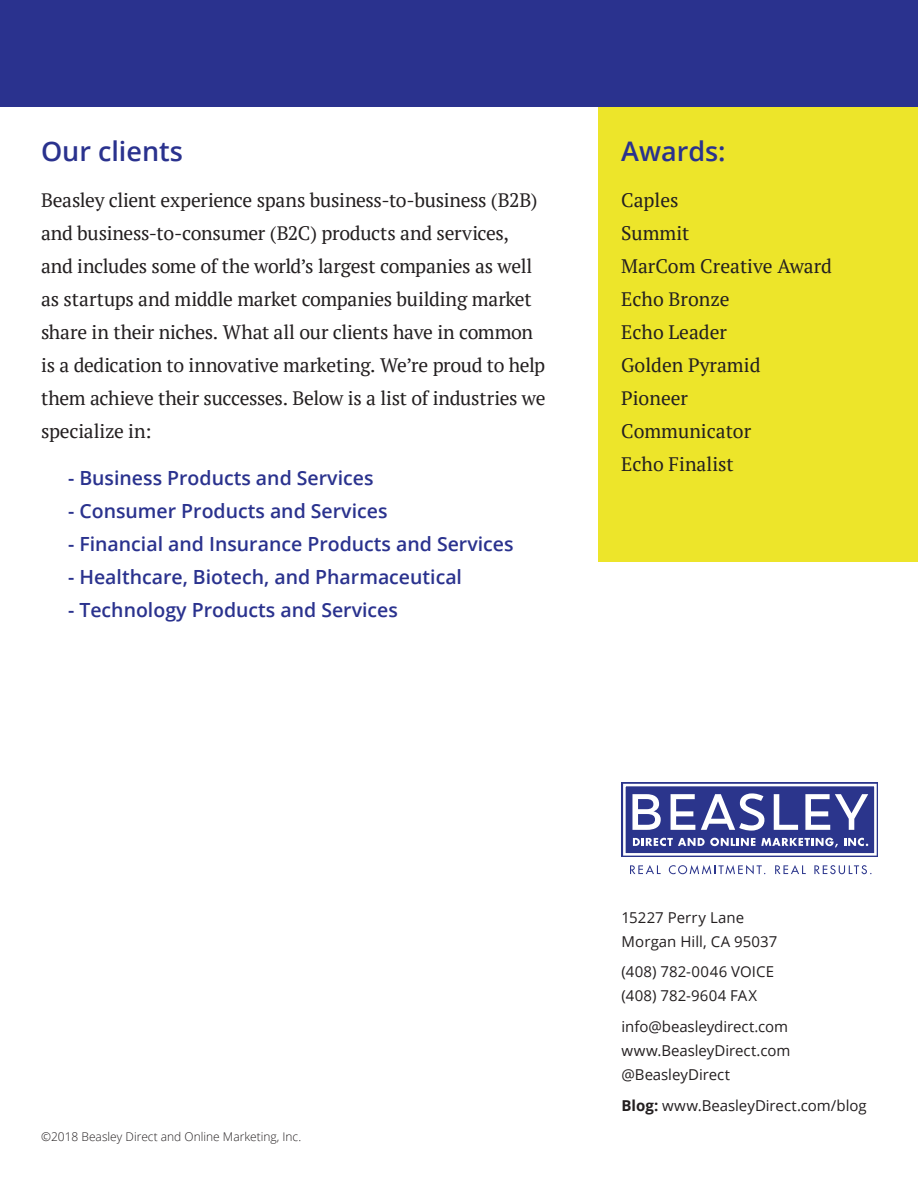
<style>
.page{position:relative;width:918px;height:1188px;background:#fff}
.page>*{position:absolute;margin:0;border:0;box-sizing:border-box;transform-origin:0 0}
.t1{font:600 27px "Open Sans";color:#2a328e}
.Client_List_Intro{font:19.5px/33px "PT Serif";letter-spacing:-.01em;color:#231f20}
.Client_Type{font:600 19.5px "Open Sans";color:#2a328e}
.t2{font:15px/24px "Open Sans";color:#231f20}
.t3{font:15px/24px "Open Sans";letter-spacing:.02em;color:#231f20}
.t4{font:300 12px "Open Sans";color:#231f20}
.s1{font-weight:700}
</style>
<div class="page">
<div style="left:599px;top:107px;width:319px;height:455px;background:#ede52a"></div>
<div style="left:622px;top:783px;width:256px;height:74px;background:#2b358c"></div>
<div style="left:623px;top:784px;width:254px;height:72px;border:3px solid #fff"></div>
<svg style="left:632px;top:794px;width:29px;height:36px"></svg>
<svg style="left:671px;top:794px;width:24px;height:36px"></svg>
<svg style="left:701px;top:793px;width:63px;height:38px"></svg>
<svg style="left:774px;top:794px;width:24px;height:36px"></svg>
<svg style="left:805px;top:794px;width:63px;height:36px"></svg>
<svg style="left:633px;top:838px;width:122px;height:8px"></svg>
<svg style="left:761px;top:838px;width:77px;height:9px"></svg>
<svg style="left:844px;top:838px;width:24px;height:8px"></svg>
<svg style="left:630px;top:865px;width:31px;height:9px"></svg>
<svg style="left:669px;top:865px;width:96px;height:9px"></svg>
<svg style="left:775px;top:865px;width:31px;height:9px"></svg>
<svg style="left:814px;top:865px;width:58px;height:9px"></svg>
<div style="left:0;top:0;width:918px;height:107px;background:#2a328e"></div>
<p class="t1" style="left:41px;top:133px;width:143px">Our clients</p>
<p class="Client_List_Intro" style="left:41px;top:184px;width:506px">Beasley client experience spans business-to-business (B2B) and business-to-consumer (B2C) products and services, and includes some of the world’s largest companies as well as startups and middle market companies building market share in their niches. What all our clients have in common is a dedication to innovative marketing. We’re proud to help them achieve their successes. Below is a list of industries we specialize in:</p>
<p class="Client_Type" style="left:68px;top:464px;width:307px">- Business Products and Services</p>
<p class="Client_Type" style="left:68px;top:497px;width:321px">- Consumer Products and Services</p>
<p class="Client_Type" style="left:68px;top:530px;width:447px">- Financial and Insurance Products and Services</p>
<p class="Client_Type" style="left:68px;top:563px;width:396px">- Healthcare, Biotech, and Pharmaceutical</p>
<p class="Client_Type" style="left:68px;top:596px;width:331px">- Technology Products and Services</p>
<p class="t1" style="left:621px;top:133px;width:106px">Awards:</p>
<p class="Client_List_Intro" style="left:621px;top:184px;width:59px">Caples</p>
<p class="Client_List_Intro" style="left:621px;top:217px;width:70px">Summit</p>
<p class="Client_List_Intro" style="left:621px;top:250px;width:212px">MarCom Creative Award</p>
<p class="Client_List_Intro" style="left:621px;top:283px;width:110px">Echo Bronze</p>
<p class="Client_List_Intro" style="left:621px;top:316px;width:107px">Echo Leader</p>
<p class="Client_List_Intro" style="left:621px;top:349px;width:141px">Golden Pyramid</p>
<p class="Client_List_Intro" style="left:621px;top:382px;width:68px">Pioneer</p>
<p class="Client_List_Intro" style="left:621px;top:415px;width:132px">Communicator</p>
<p class="Client_List_Intro" style="left:621px;top:448px;width:114px">Echo Finalist</p>
<p class="t4" style="left:41px;top:1128px;width:262px">©2018 Beasley Direct and Online Marketing, Inc.</p>
<p class="t2" style="left:622px;top:905px;width:157px">15227 Perry Lane<br>Morgan Hill, CA 95037</p>
<p class="t3" style="left:622px;top:960px;width:154px">(408) 782-0046 VOICE (408) 782-9604 FAX</p>
<p class="t2" style="left:622px;top:1014px;width:170px">info@beasleydirect.com www.BeasleyDirect.com @BeasleyDirect</p>
<p class="t2" style="left:622px;top:1093px;width:247px"><span class="s1">Blog:</span> www.BeasleyDirect.com/blog</p>
</div>
